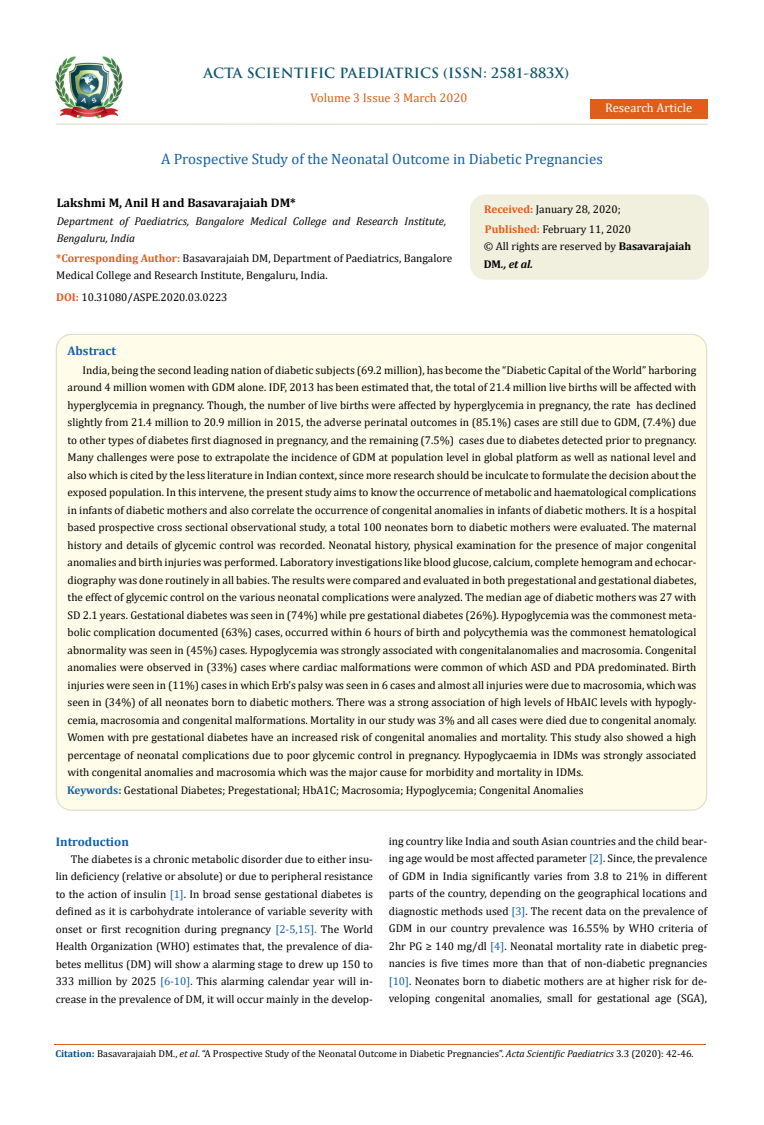
<style>
.page{position:relative;width:764px;height:1125px;background:#fff}
.page>*{position:absolute;margin:0;border:0;box-sizing:border-box;transform-origin:0 0}
.t1{font:15px "Cambria";color:#1560a6}
.t2{font:700 13.75px "Trajan Pro";color:#0e546a}
.t3{font:700 12.5px "Cambria";color:#000}
.t4{font:12.5px "Cambria";color:#e05d1a}
.t5{font:700 12.5px "Cambria";color:#1560a6}
.t6{font:12.5px "Cambria";color:#fff}
.t7{font:11.25px/17.5px "Cambria";color:#000}
.t8{font:italic 11.25px/17.5px "Cambria";color:#000}
.t9{font:10px "Cambria";color:#000}
.s1{font-weight:700;color:#e05d1a}
.s2{font-weight:700}
.s3{font-weight:700;font-style:italic}
.s4{font-weight:700;color:#1560a6}
.s5{font-weight:700;color:#0e546a}
.s6{color:#1560a6}
.s7{font-weight:700;color:#035089}
.s8{font-style:italic}
</style>
<div class="page">
<img style="left:56px;top:57px;width:66px;height:61px">
<div style="left:590px;top:99px;width:117px;height:20px;background:#e05d1a"></div>
<div style="left:470px;top:195px;width:238px;height:84px;background:#f1f0de;border-radius:15px"></div>
<div style="left:470px;top:194px;width:239px;height:86px;border:1px solid #f1f0de;border-radius:15px"></div>
<div style="left:56px;top:334px;width:650px;height:476px;background:#fffde9;border-radius:15px"></div>
<hr style="left:56px;top:123px;width:651px;height:2px;background:#e0dfcd">
<hr style="left:55px;top:1044px;width:651px;height:1px;background:#e05d1a">
<p class="t2" style="left:203px;top:64px;width:367px">ACTA SCIENTIFIC PAEDIATRICS (ISSN: 2581-883X)</p>
<p class="t4" style="left:310px;top:91px;width:158px">Volume 3 Issue 3 March 2020</p>
<p class="t6" style="left:605px;top:100px;width:89px">Research Article</p>
<h1 class="t1" style="left:161px;top:150px;width:443px">A Prospective Study of the Neonatal Outcome in Diabetic Pregnancies</h1>
<p class="t3" style="left:57px;top:194px;width:241px">Lakshmi M, Anil H and Basavarajaiah DM*</p>
<p class="t8" style="left:57px;top:212px;width:391px">Department of Paediatrics, Bangalore Medical College and Research Institute,<br>Bengaluru, India</p>
<p class="t7" style="left:56px;top:249px;width:398px"><span class="s1">*Corresponding Author:</span> Basavarajaiah DM, Department of Paediatrics, Bangalore<br>Medical College and Research Institute, Bengaluru, India.</p>
<p class="t7" style="left:484px;top:199px;width:148px;line-height:20px"><span class="s1">Received:</span> January 28, 2020;<br><span class="s1">Published:</span> February 11, 2020</p>
<p class="t7" style="left:484px;top:238px;width:209px">© All rights are reserved by <span class="s2">Basavarajaiah<br>DM</span><span class="s3">., et al.</span></p>
<p class="t7" style="left:56px;top:288px;width:173px"><span class="s1">DOI:</span> 10.31080/ASPE.2020.03.0223</p>
<p class="t5" style="left:68px;top:342px;width:50px">Abstract</p>
<p class="t7" style="left:68px;top:361px;width:630px;text-align:justify;text-indent:15px">India, being the second leading nation of diabetic subjects (69.2 million), has become the “Diabetic Capital of the World” harboring around 4 million women with GDM alone. IDF, 2013 has been estimated that, the total of 21.4 million live births will be affected with hyperglycemia in pregnancy. Though, the number of live births were affected by hyperglycemia in pregnancy, the rate has declined slightly from 21.4 million to 20.9 million in 2015, the adverse perinatal outcomes in (85.1%) cases are still due to GDM, (7.4%) due to other types of diabetes first diagnosed in pregnancy, and the remaining (7.5%) cases due to diabetes detected prior to pregnancy.<br>Many challenges were pose to extrapolate the incidence of GDM at population level in global platform as well as national level and also which is cited by the less literature in Indian context, since more research should be inculcate to formulate the decision about the exposed population. In this intervene, the present study aims to know the occurrence of metabolic and haematological complications in infants of diabetic mothers and also correlate the occurrence of congenital anomalies in infants of diabetic mothers. It is a hospital based prospective cross sectional observational study, a total 100 neonates born to diabetic mothers were evaluated. The maternal history and details of glycemic control was recorded. Neonatal history, physical examination for the presence of major congenital anomalies and birth injuries was performed. Laboratory investigations like blood glucose, calcium, complete hemogram and echocar&shy;diography was done routinely in all babies. The results were compared and evaluated in both pregestational and gestational diabetes, the effect of glycemic control on the various neonatal complications were analyzed. The median age of diabetic mothers was 27 with SD 2.1 years. Gestational diabetes was seen in (74%) while pre gestational diabetes (26%). Hypoglycemia was the commonest meta&shy;bolic complication documented (63%) cases, occurred within 6 hours of birth and polycythemia was the commonest hematological abnormality was seen in (45%) cases. Hypoglycemia was strongly associated with congenitalanomalies and macrosomia. Congenital anomalies were observed in (33%) cases where cardiac malformations were common of which ASD and PDA predominated. Birth injuries were seen in (11%) cases in which Erb’s palsy was seen in 6 cases and almost all injuries were due to macrosomia, which was seen in (34%) of all neonates born to diabetic mothers. There was a strong association of high levels of HbAIC levels with hypogly&shy;cemia, macrosomia and congenital malformations. Mortality in our study was 3% and all cases were died due to congenital anomaly.<br>Women with pre gestational diabetes have an increased risk of congenital anomalies and mortality. This study also showed a high percentage of neonatal complications due to poor glycemic control in pregnancy. Hypoglycaemia in IDMs was strongly associated with congenital anomalies and macrosomia which was the major cause for morbidity and mortality in IDMs.</p>
<p class="t7" style="left:67px;top:781px;width:518px"><span class="s4">Keywords</span><span class="s5">:</span> Gestational Diabetes; Pregestational; HbA1C; Macrosomia; Hypoglycemia; Congenital Anomalies</p>
<p class="t5" style="left:56px;top:833px;width:75px">Introduction</p>
<p class="t7" style="left:389px;top:832px;width:320px;text-align:justify">ing country like India and south Asian countries and the child bear&shy;ing age would be most affected parameter <span class="s6">[2]</span>. Since, the prevalence of GDM in India significantly varies from 3.8 to 21% in different parts of the country, depending on the geographical locations and diagnostic methods used <span class="s6">[3]</span>. The recent data on the prevalence of GDM in our country prevalence was 16.55% by WHO criteria of 2hr PG ≥ 140 mg/dl <span class="s6">[4]</span>. Neonatal mortality rate in diabetic preg&shy;nancies is five times more than that of non-diabetic pregnancies <span class="s6">[10]</span>. Neonates born to diabetic mothers are at higher risk for de&shy;veloping congenital anomalies, small for gestational age (SGA),</p>
<p class="t7" style="left:56px;top:850px;width:319px;text-align:justify;text-indent:15px">The diabetes is a chronic metabolic disorder due to either insu&shy;lin deficiency (relative or absolute) or due to peripheral resistance to the action of insulin <span class="s6">[1]</span>. In broad sense gestational diabetes is defined as it is carbohydrate intolerance of variable severity with onset or first recognition during pregnancy <span class="s6">[2-5,15].</span> The World Health Organization (WHO) estimates that, the prevalence of dia&shy;betes mellitus (DM) will show a alarming stage to drew up 150 to 333 million by 2025 <span class="s6">[6-10]</span>. This alarming calendar year will in&shy;crease in the prevalence of DM, it will occur mainly in the develop-</p>
<p class="t9" style="left:55px;top:1048px;width:640px"><span class="s7">Citation:</span> Basavarajaiah DM., <span class="s8">et al</span>. “A Prospective Study of the Neonatal Outcome in Diabetic Pregnancies”. <span class="s8">Acta Scientific Paediatrics</span> 3.3 (2020): 42-46.</p>
</div>
